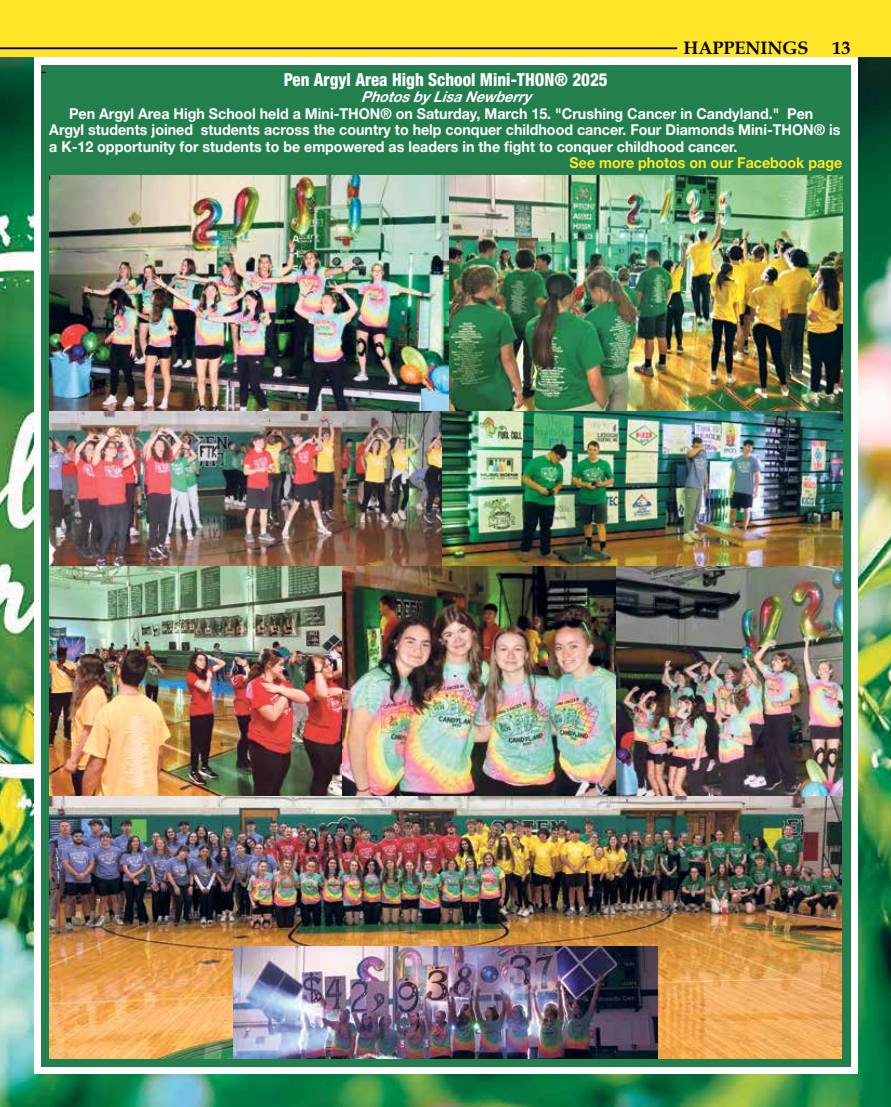
<style>
.page{position:relative;width:891px;height:1107px;background:#fff}
.page>*{position:absolute;margin:0;border:0;box-sizing:border-box;transform-origin:0 0}
.t1{font:800 condensed 18px "Helvetica Neue LT Std";color:#fff;scale:.94 1}
.t2{font:700 18px "Book Antiqua";color:#000}
.t3{font:16.5px "Helvetica Neue LT Std";color:#000;scale:.93 1}
.t4{font:700 15px/16.5px "Helvetica Neue LT Std";color:#fff;scale:.95 1}
.t5{font:700 15px "Helvetica Neue LT Std";color:#ffe929;scale:.95 1}
.t6{font:italic 700 15px "Helvetica Neue LT Std";color:#fff;scale:.95 1}
</style>
<div class="page">
<img style="left:0;top:57px;width:891px;height:1050px">
<div style="left:34px;top:33px;width:824px;height:1040px;background:#fff"></div>
<div style="left:0;top:0;width:891px;height:57px;background:#ffe528"></div>
<hr style="left:0;top:47px;width:677px;height:2px;background:#000">
<div style="left:41px;top:66px;width:810px;height:1001px;background:#23804e"></div>
<img style="left:449px;top:176px;width:393px;height:236px">
<img style="left:49px;top:176px;width:400px;height:236px">
<img style="left:49px;top:412px;width:393px;height:154px">
<img style="left:442px;top:412px;width:400px;height:154px">
<img style="left:49px;top:566px;width:294px;height:231px">
<img style="left:343px;top:566px;width:274px;height:231px">
<img style="left:617px;top:566px;width:225px;height:231px">
<img style="left:49px;top:797px;width:793px;height:262px">
<img style="left:234px;top:946px;width:423px;height:113px">
<p class="t2" style="left:683px;top:35px;width:126px">HAPPENINGS</p>
<p class="t2" style="left:832px;top:35px;width:19px">13</p>
<p class="t3" style="left:41px;top:62px;width:8px">-</p>
<p class="t1" style="left:284px;top:68px;width:346px">Pen Argyl Area High School Mini-THON® 2025</p>
<p class="t6" style="left:361px;top:88px;width:180px">Photosby LisaNewberry</p>
<p class="t4" style="left:49px;top:105px;width:834px;text-indent:20px">Pen Argyl Area High School held a Mini-THON® on Saturday, March 15. "Crushing Cancer in Candyland." Pen<br>Argyl students joined students across the country to help conquer childhood cancer. Four Diamonds Mini-THON® is a K-12 opportunity for students to be empowered as leaders in the fight to conquer childhood cancer.</p>
<p class="t5" style="left:570px;top:154px;width:288px">See more photos on our Facebook page</p>
</div>
